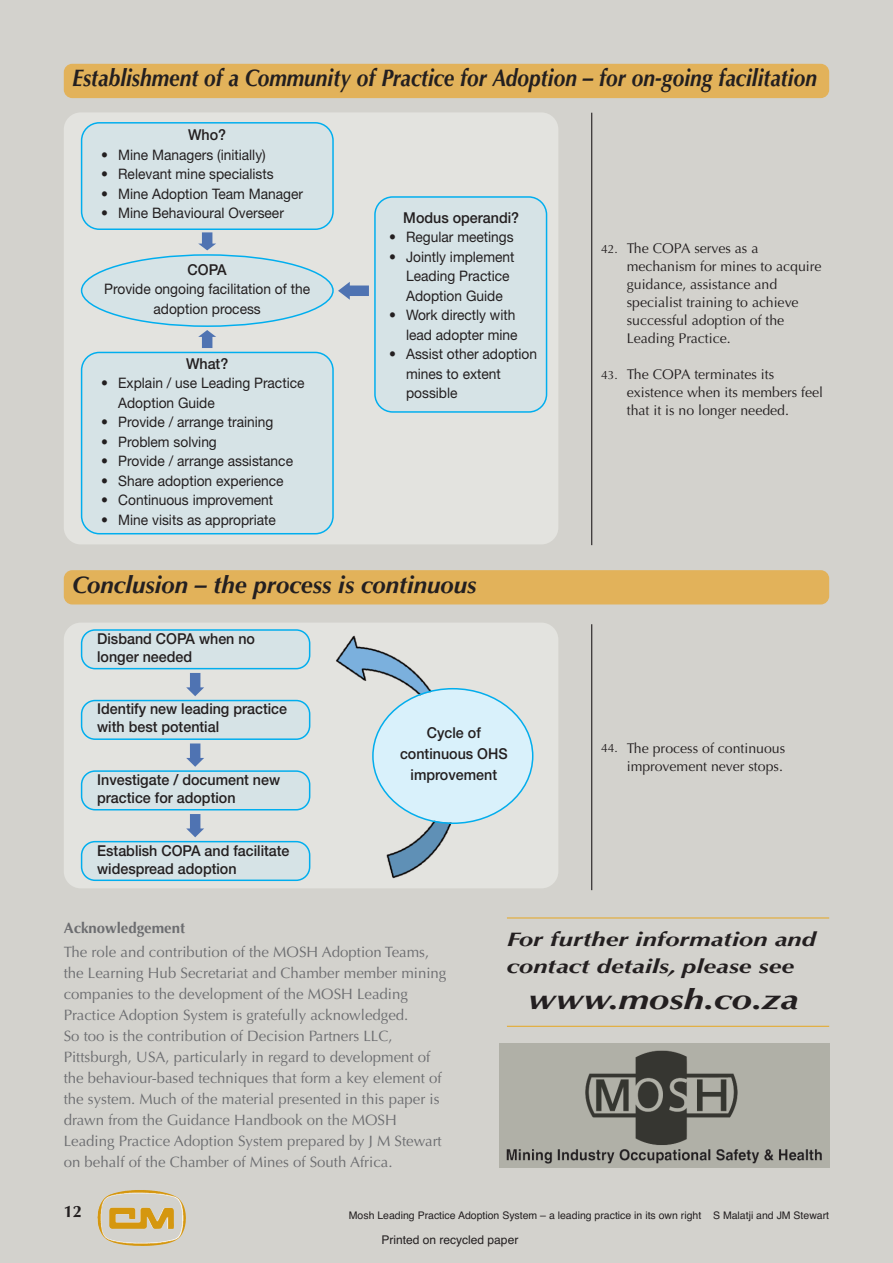
<style>
.page{position:relative;width:893px;height:1263px;background:#d3d2cd}
.page>*{position:absolute;margin:0;border:0;box-sizing:border-box;transform-origin:0 0}
.t1{font:italic 700 28.05px "Optima LT Std";color:#231f20;scale:1.3 1}
.t2{font:italic 700 24px "Optima LT Std";color:#231f20;scale:.87 1}
.t3{font:italic 700 24px "Optima LT Std";color:#231f20}
.t4{font:italic 700 19.65px/26.7px "Optima LT Std";color:#231f20;scale:1.3 1}
.t5{font:700 16.5px "Optima LT Std";color:#231f20}
.t6{font:15px/21px "Optima LT Std";color:#6c6d70}
.t7{font:500 15px/18px "Helvetica Neue LT Std";color:#231f20;scale:.95 1}
.t8{font:700 15px "Optima LT Std";color:#6c6d70}
.t9{font:14.4px/19.5px "Helvetica Neue LT Std";color:#231f20;scale:.95 1}
.t10{font:14.1px/18px "Optima LT Std";color:#231f20}
.t11{font:12px "Helvetica";color:#231f20}
.t12{font:10.5px "Helvetica";color:#231f20}
.s1{font-size:12px}
</style>
<div class="page">
<img style="left:101px;top:1202px;width:81px;height:41px">
<div style="left:64px;top:64px;width:765px;height:34px;background:#e2b25a;border-radius:9px"></div>
<div style="left:64px;top:570px;width:765px;height:34px;background:#e2b25a;border-radius:9px"></div>
<hr style="left:591px;top:113px;width:1px;height:432px;background:#231f20">
<hr style="left:591px;top:624px;width:1px;height:266px;background:#231f20">
<div style="left:64px;top:112px;width:494px;height:432px;background:#e3e3df;border-radius:17px"></div>
<div style="left:64px;top:623px;width:494px;height:265px;background:#e3e3df;border-radius:17px"></div>
<svg style="left:81px;top:629px;width:229px;height:252px"></svg>
<svg style="left:81px;top:122px;width:466px;height:411px"></svg>
<img style="left:336px;top:635px;width:116px;height:244px">
<svg style="left:372px;top:688px;width:161px;height:136px"></svg>
<hr style="left:507px;top:918px;width:322px;height:1px;background:#e5a721">
<hr style="left:507px;top:1026px;width:322px;height:1px;background:#e5a721">
<img style="left:499px;top:1044px;width:330px;height:124px">
<h2 class="t2" style="left:72px;top:69px;width:858px">Establishment of a Community of Practice for Adoption – for on-going facilitation</h2>
<p class="t7" style="left:188px;top:127px;width:42px">Who?</p>
<p class="t9" style="left:101px;top:146px;width:175px">• Mine Managers (initially)</p>
<p class="t9" style="left:101px;top:166px;width:183px">• Relevant mine specialists</p>
<p class="t9" style="left:101px;top:185px;width:214px">• Mine Adoption Team Manager</p>
<p class="t9" style="left:101px;top:205px;width:194px">• Mine Behavioural Overseer</p>
<p class="t7" style="left:188px;top:262px;width:43px">COPA</p>
<p class="t9" style="left:104px;top:281px;width:218px;text-align:center">Provide ongoing facilitation of the adoption process</p>
<p class="t7" style="left:186px;top:356px;width:46px">What?</p>
<p class="t9" style="left:118px;top:375px;width:198px;text-indent:-17px">• Explain / use Leading Practice<br>Adoption Guide</p>
<p class="t9" style="left:101px;top:414px;width:183px">• Provide / arrange training</p>
<p class="t9" style="left:101px;top:433px;width:123px">• Problem solving</p>
<p class="t9" style="left:101px;top:453px;width:203px">• Provide / arrange assistance</p>
<p class="t9" style="left:101px;top:472px;width:194px">• Share adoption experience</p>
<p class="t9" style="left:101px;top:492px;width:183px">• Continuous improvement</p>
<p class="t9" style="left:101px;top:511px;width:185px">• Mine visits as appropriate</p>
<p class="t7" style="left:403px;top:210px;width:123px">Modus operandi?</p>
<p class="t9" style="left:389px;top:229px;width:133px">• Regular meetings</p>
<p class="t9" style="left:406px;top:248px;width:116px;text-indent:-17px">• Jointly implement<br>Leading Practice<br>Adoption Guide</p>
<p class="t9" style="left:389px;top:307px;width:137px;text-align:right">• Work directly with lead adopter mine</p>
<p class="t9" style="left:406px;top:346px;width:139px;text-indent:-17px">• Assist other adoption mines to extent possible</p>
<h2 class="t3" style="left:72px;top:575px;width:406px">Conclusion – the process is continuous</h2>
<p class="t7" style="left:97px;top:631px;width:168px">Disband COPA when no longer needed</p>
<p class="t7" style="left:97px;top:701px;width:201px">Identify new leading practice with best potential</p>
<p class="t7" style="left:97px;top:772px;width:194px">Investigate / document new practice for adoption</p>
<p class="t7" style="left:97px;top:843px;width:204px">Establish COPA and facilitate widespread adoption</p>
<p class="t7" style="left:400px;top:724px;width:115px;line-height:21px;text-align:center">Cycle of continuous OHS improvement</p>
<p class="t10" style="left:627px;top:241px;width:196px;text-indent:-26px"><span class="s1">42.</span> The COPA serves as a mechanism for mines to acquire guidance, assistance and specialist training to achieve successful adoption of the<br>Leading Practice.</p>
<p class="t10" style="left:627px;top:367px;width:198px;text-indent:-26px"><span class="s1">43.</span> The COPA terminates its existence when its members feel that it is no longer needed.</p>
<p class="t10" style="left:601px;top:740px;width:185px;text-align:right"><span class="s1">44.</span> The process of continuous improvement never stops.</p>
<p class="t8" style="left:64px;top:922px;width:123px">Acknowledgement</p>
<p class="t6" style="left:64px;top:943px;width:384px">The role and contribution of the MOSH Adoption Teams, the Learning Hub Secretariat and Chamber member mining companies to the development of the MOSH Leading Practice Adoption System is gratefully acknowledged.<br>So too is the contribution of Decision Partners LLC, Pittsburgh, USA, particularly in regard to development of the behaviour-based techniques that form a key element of the system. Much of the material presented in this paper is drawn from the Guidance Handbook on the MOSH Leading Practice Adoption System prepared by J M Stewart on behalf of the Chamber of Mines of South Africa.</p>
<h3 class="t4" style="left:507px;top:928px;width:239px">For further information and contact details, please see</h3>
<h1 class="t1" style="left:528px;top:988px;width:210px">www.mosh.co.za</h1>
<p class="t5" style="left:64px;top:1205px;width:20px">12</p>
<p class="t12" style="left:349px;top:1209px;width:482px">Mosh Leading Practice Adoption System – a leading practice in its own right S Malatji and JM Stewart</p>
<p class="t11" style="left:382px;top:1233px;width:138px">Printed on recycled paper</p>
</div>
